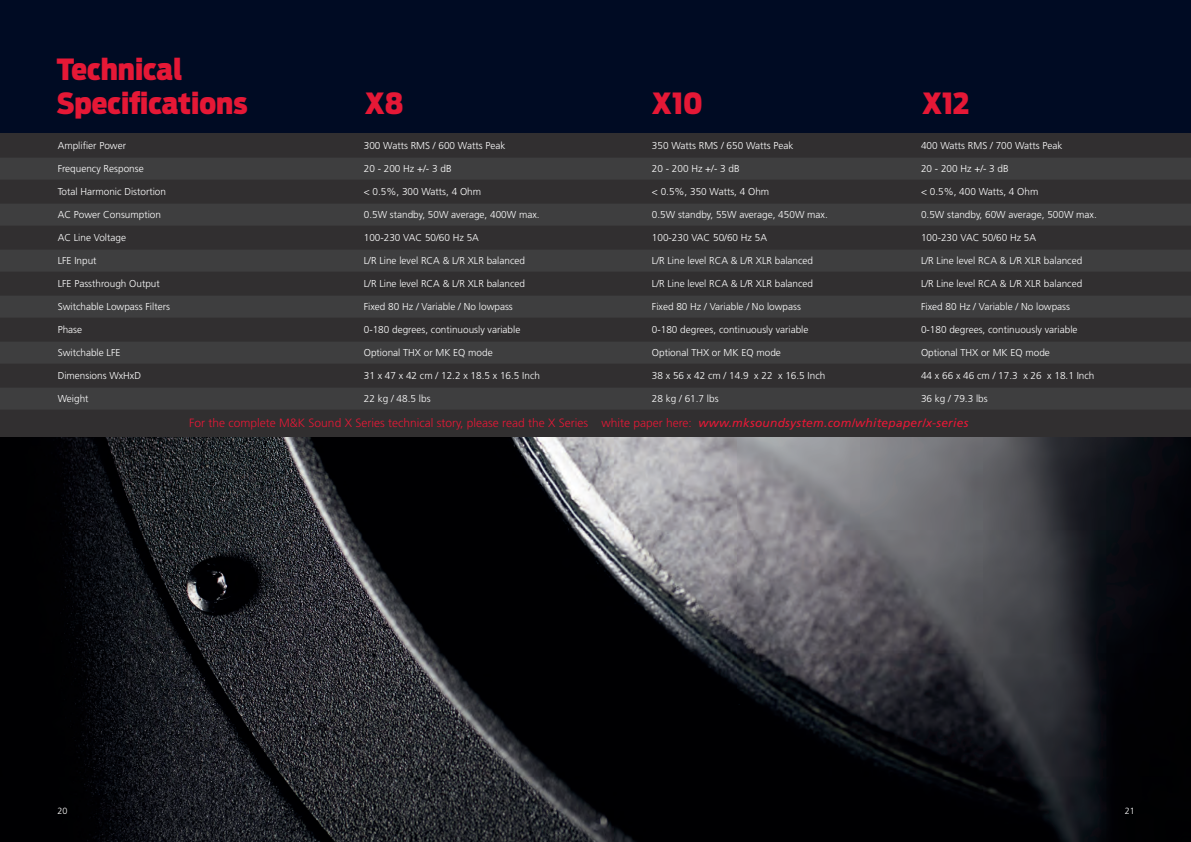
<style>
.page{position:relative;width:1191px;height:842px;background:#000b23}
.page>*{position:absolute;margin:0;border:0;box-sizing:border-box;transform-origin:0 0}
.t1{font:900 29px/34.8px "Antenna Cond";color:#e51836}
.t2{font:300 12px "Frutiger";color:#e51836}
.t3{font:300 10px "Frutiger";color:#fff}
.t4{font:300 9px "Frutiger";color:#fff}
.s1{font-weight:400;font-style:italic}
</style>
<div class="page">
<img style="left:0;top:437px;width:1191px;height:405px">
<div style="left:0;top:133px;width:1191px;height:304px;background:#312f30"></div>
<div style="left:0;top:158px;width:1191px;height:22px;background:#3e3e3f"></div>
<div style="left:0;top:204px;width:1191px;height:22px;background:#3e3e3f"></div>
<div style="left:0;top:250px;width:1191px;height:22px;background:#3e3e3f"></div>
<div style="left:0;top:296px;width:1191px;height:22px;background:#3e3e3f"></div>
<div style="left:0;top:342px;width:1191px;height:22px;background:#3e3e3f"></div>
<div style="left:0;top:388px;width:1191px;height:22px;background:#3e3e3f"></div>
<h1 class="t1" style="left:57px;top:52px;width:192px">Technical<br>Specifications</h1>
<h1 class="t1" style="left:365px;top:87px;width:40px">X8</h1>
<h1 class="t1" style="left:652px;top:87px;width:52px">X10</h1>
<h1 class="t1" style="left:922px;top:87px;width:49px">X12</h1>
<p class="t3" style="left:58px;top:140px;width:70px">Amplifier Power</p>
<p class="t3" style="left:364px;top:140px;width:143px">300 Watts RMS / 600 Watts Peak</p>
<p class="t3" style="left:652px;top:140px;width:143px">350 Watts RMS / 650 Watts Peak</p>
<p class="t3" style="left:921px;top:140px;width:143px">400 Watts RMS / 700 Watts Peak</p>
<p class="t3" style="left:58px;top:163px;width:87px">Frequency Response</p>
<p class="t3" style="left:364px;top:163px;width:89px">20 - 200 Hz +/- 3 dB</p>
<p class="t3" style="left:652px;top:163px;width:89px">20 - 200 Hz +/- 3 dB</p>
<p class="t3" style="left:921px;top:163px;width:89px">20 - 200 Hz +/- 3 dB</p>
<p class="t3" style="left:58px;top:186px;width:110px">Total Harmonic Distortion</p>
<p class="t3" style="left:364px;top:186px;width:119px">&lt; 0.5%, 300 Watts, 4 Ohm</p>
<p class="t3" style="left:652px;top:186px;width:119px">&lt; 0.5%, 350 Watts, 4 Ohm</p>
<p class="t3" style="left:921px;top:186px;width:119px">&lt; 0.5%, 400 Watts, 4 Ohm</p>
<p class="t3" style="left:58px;top:209px;width:105px">AC Power Consumption</p>
<p class="t3" style="left:364px;top:209px;width:177px">0.5W standby, 50W average, 400W max.</p>
<p class="t3" style="left:652px;top:209px;width:177px">0.5W standby, 55W average, 450W max.</p>
<p class="t3" style="left:921px;top:209px;width:177px">0.5W standby, 60W average, 500W max.</p>
<p class="t3" style="left:58px;top:232px;width:70px">AC Line Voltage</p>
<p class="t3" style="left:364px;top:232px;width:117px">100-230 VAC 50/60 Hz 5A</p>
<p class="t3" style="left:652px;top:232px;width:117px">100-230 VAC 50/60 Hz 5A</p>
<p class="t3" style="left:921px;top:232px;width:117px">100-230 VAC 50/60 Hz 5A</p>
<p class="t3" style="left:58px;top:255px;width:40px">LFE Input</p>
<p class="t3" style="left:364px;top:255px;width:163px">L/R Line level RCA &amp; L/R XLR balanced</p>
<p class="t3" style="left:652px;top:255px;width:163px">L/R Line level RCA &amp; L/R XLR balanced</p>
<p class="t3" style="left:921px;top:255px;width:163px">L/R Line level RCA &amp; L/R XLR balanced</p>
<p class="t3" style="left:58px;top:278px;width:104px">LFE Passthrough Output</p>
<p class="t3" style="left:364px;top:278px;width:163px">L/R Line level RCA &amp; L/R XLR balanced</p>
<p class="t3" style="left:652px;top:278px;width:163px">L/R Line level RCA &amp; L/R XLR balanced</p>
<p class="t3" style="left:921px;top:278px;width:163px">L/R Line level RCA &amp; L/R XLR balanced</p>
<p class="t3" style="left:58px;top:301px;width:114px">Switchable Lowpass Filters</p>
<p class="t3" style="left:364px;top:301px;width:150px">Fixed 80 Hz / Variable / No lowpass</p>
<p class="t3" style="left:652px;top:301px;width:150px">Fixed 80 Hz / Variable / No lowpass</p>
<p class="t3" style="left:921px;top:301px;width:150px">Fixed 80 Hz / Variable / No lowpass</p>
<p class="t3" style="left:58px;top:324px;width:26px">Phase</p>
<p class="t3" style="left:364px;top:324px;width:158px">0-180 degrees, continuously variable</p>
<p class="t3" style="left:652px;top:324px;width:158px">0-180 degrees, continuously variable</p>
<p class="t3" style="left:921px;top:324px;width:158px">0-180 degrees, continuously variable</p>
<p class="t3" style="left:58px;top:347px;width:64px">Switchable LFE</p>
<p class="t3" style="left:364px;top:347px;width:130px">Optional THX or MK EQ mode</p>
<p class="t3" style="left:652px;top:347px;width:130px">Optional THX or MK EQ mode</p>
<p class="t3" style="left:921px;top:347px;width:130px">Optional THX or MK EQ mode</p>
<p class="t3" style="left:58px;top:370px;width:85px">Dimensions WxHxD</p>
<p class="t3" style="left:364px;top:370px;width:178px">31 x 47 x 42 cm / 12.2 x 18.5 x 16.5 Inch</p>
<p class="t3" style="left:652px;top:370px;width:175px">38 x 56 x 42 cm / 14.9 x 22 x 16.5 Inch</p>
<p class="t3" style="left:921px;top:370px;width:175px">44 x 66 x 46 cm / 17.3 x 26 x 18.1 Inch</p>
<p class="t3" style="left:58px;top:393px;width:32px">Weight</p>
<p class="t3" style="left:364px;top:393px;width:68px">22 kg / 48.5 lbs</p>
<p class="t3" style="left:652px;top:393px;width:68px">28 kg / 61.7 lbs</p>
<p class="t3" style="left:921px;top:393px;width:68px">36 kg / 79.3 lbs</p>
<p class="t2" style="left:189px;top:416px;width:780px">For the complete M&amp;K Sound X Series technical story, please read the X Series white paper here: <span class="s1">www.mksoundsystem.com/whitepaper/x-series</span></p>
<p class="t4" style="left:57px;top:805px;width:12px">20</p>
<p class="t4" style="left:1125px;top:805px;width:12px">21</p>
</div>
